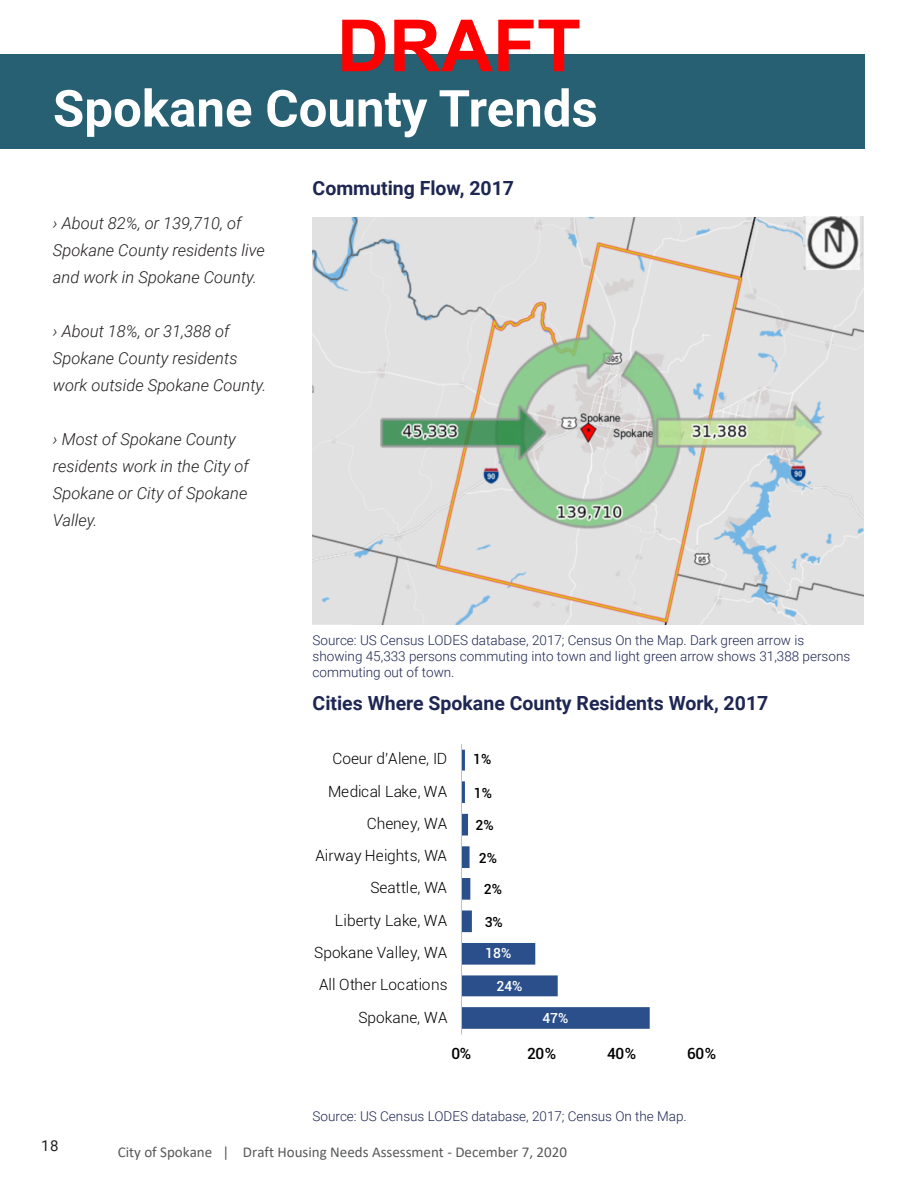
<style>
.page{position:relative;width:918px;height:1188px;background:#fff}
.page>*{position:absolute;margin:0;border:0;box-sizing:border-box;transform-origin:0 0}
.t1{font:700 72px "Arial";color:#f00}
.Heading_Title{font:700 51px "Roboto";color:#fff}
.Document_Header{font:700 19.5px "Roboto";color:#1e2652}
.Large_Number_Call_Ou{font:italic 300 16.5px/27px "Roboto";color:#231f20}
.t2{font:300 15.45px "Roboto";letter-spacing:-.005em;color:#000}
.t3{font:500 15.45px "Roboto";color:#000}
.t4{font:15px "Calibri";color:#57585a}
.t5{font:15px "Roboto";color:#231f20}
.t6{font:500 13.95px "Roboto";color:#000}
.t7{font:500 13.95px "Roboto";color:#fff}
.Document_Header-2{font:300 13.5px/16.2px "Roboto";color:#1e2652}
</style>
<div class="page">
<img style="left:313px;top:218px;width:550px;height:407px">
<div style="left:0;top:54px;width:865px;height:94px;background:#276073"></div>
<img style="left:803px;top:217px;width:61px;height:53px">
<svg style="left:462px;top:750px;width:188px;height:279px"></svg>
<hr style="left:461px;top:744px;width:1px;height:291px;background:#bfbfbf">
<h1 class="t1" style="left:337px;top:-5px;width:245px">DRAFT</h1>
<p class="Heading_Title" style="left:53px;top:73px;width:546px">Spokane County Trends</p>
<p class="Large_Number_Call_Ou" style="left:53px;top:209px;width:213px">› About 82%, or 139,710, of<br>Spokane County residents live and work in Spokane County.</p>
<p class="Large_Number_Call_Ou" style="left:53px;top:317px;width:215px">› About 18%, or 31,388 of<br>Spokane County residents work outside Spokane County.</p>
<p class="Large_Number_Call_Ou" style="left:53px;top:425px;width:197px">› Most of Spokane County residents work in the City of<br>Spokane or City of Spokane<br>Valley.</p>
<p class="Document_Header" style="left:313px;top:175px;width:203px">Commuting Flow, 2017</p>
<p class="Document_Header-2" style="left:313px;top:631px;width:539px">Source: US Census LODES database, 2017; Census On the Map. Dark green arrow is showing 45,333 persons commuting into town and light green arrow shows 31,388 persons commuting out of town.</p>
<p class="Document_Header" style="left:313px;top:689px;width:457px">Cities Where Spokane County Residents Work, 2017</p>
<p class="t2" style="left:333px;top:748px;width:116px">Coeur d'Alene, ID</p>
<p class="t6" style="left:473px;top:750px;width:20px">1%</p>
<p class="t2" style="left:328px;top:781px;width:121px">Medical Lake, WA</p>
<p class="t6" style="left:474px;top:783px;width:20px">1%</p>
<p class="t2" style="left:367px;top:813px;width:82px">Cheney, WA</p>
<p class="t6" style="left:476px;top:815px;width:20px">2%</p>
<p class="t2" style="left:315px;top:845px;width:133px">Airway Heights, WA</p>
<p class="t6" style="left:479px;top:848px;width:20px">2%</p>
<p class="t2" style="left:370px;top:877px;width:78px">Seattle, WA</p>
<p class="t6" style="left:484px;top:879px;width:20px">2%</p>
<p class="t2" style="left:335px;top:910px;width:114px">Liberty Lake, WA</p>
<p class="t6" style="left:485px;top:912px;width:20px">3%</p>
<p class="t2" style="left:314px;top:942px;width:135px">Spokane Valley, WA</p>
<p class="t7" style="left:485px;top:944px;width:28px">18%</p>
<p class="t2" style="left:319px;top:974px;width:130px">All Other Locations</p>
<p class="t7" style="left:496px;top:976px;width:28px">24%</p>
<p class="t2" style="left:358px;top:1006px;width:91px">Spokane, WA</p>
<p class="t7" style="left:542px;top:1008px;width:28px">47%</p>
<p class="t3" style="left:451px;top:1043px;width:21px">0%</p>
<p class="t3" style="left:527px;top:1043px;width:31px">20%</p>
<p class="t3" style="left:607px;top:1043px;width:31px">40%</p>
<p class="t3" style="left:687px;top:1043px;width:31px">60%</p>
<p class="Document_Header-2" style="left:313px;top:1107px;width:376px">Source: US Census LODES database, 2017; Census On the Map.</p>
<p class="t5" style="left:41px;top:1135px;width:19px">18</p>
<p class="t4" style="left:118px;top:1142px;width:451px">City of Spokane | Draft Housing Needs Assessment - December 7, 2020</p>
</div>
